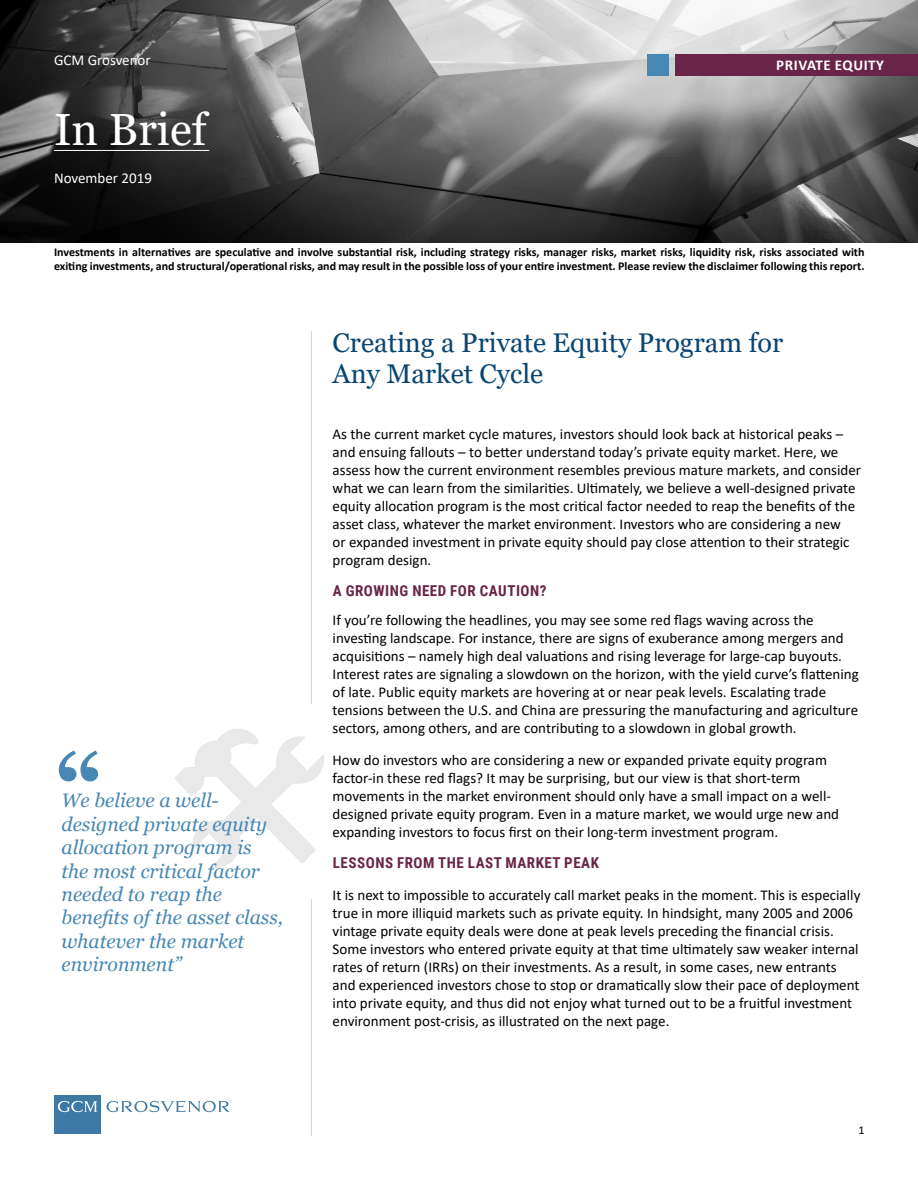
<style>
.page{position:relative;width:918px;height:1188px;background:#fff}
.page>*{position:absolute;margin:0;border:0;box-sizing:border-box;transform-origin:0 0}
.t1{font:700 90px "Georgia";color:#4787b3}
.t2{font:45px "Georgia";color:#fff}
.t3{font:27px/31.5px "Georgia";color:#0a4671}
.t4{font:italic 19.5px/23.4px "Georgia";color:#4787b3}
.t5{font:15px/18px "Calibri";color:#000}
.t6{font:700 15px "Roboto Condensed";letter-spacing:.035em;color:#692547}
.t7{font:15px "Calibri";color:#fff}
.t8{font:700 15px "Calibri";letter-spacing:.04em;color:#fff}
.t9{font:700 12px/14.4px "Calibri";color:#000}
.t10{font:12px "Calibri";color:#000}
</style>
<div class="page">
<img style="left:0;top:0;width:918px;height:243px">
<hr style="left:54px;top:150px;width:155px;height:1px;background:#fff">
<div style="left:675px;top:54px;width:243px;height:21px;background:#692547"></div>
<div style="left:647px;top:54px;width:21px;height:21px;background:#4787b3"></div>
<div style="left:54px;top:1096px;width:47px;height:38px;background:#3e78a4"></div>
<svg style="left:58px;top:1101px;width:39px;height:11px"></svg>
<svg style="left:107px;top:1101px;width:122px;height:11px"></svg>
<hr style="left:311px;top:331px;width:1px;height:805px;background:#d1d3d5">
<div style="left:259px;top:704px;width:67px;height:195px;background:#fff"></div>
<img style="left:175px;top:729px;width:149px;height:139px">
<p class="t7" style="left:54px;top:50px;width:98px">GCM Grosvenor</p>
<h2 class="t2" style="left:54px;top:102px;width:154px">In Brief</h2>
<p class="t7" style="left:54px;top:168px;width:99px">November 2019</p>
<p class="t8" style="left:776px;top:54px;width:109px">PRIVATE EQUITY</p>
<p class="t9" style="left:54px;top:245px;width:812px">Investments in alternatives are speculative and involve substantial risk, including strategy risks, manager risks, market risks, liquidity risk, risks associated with exiting investments, and structural/operational risks, and may result in the possible loss of your entire investment. Please review the disclaimer following this report.</p>
<h1 class="t1" style="left:56px;top:729px;width:48px">“</h1>
<h3 class="t4" style="left:62px;top:789px;width:223px">We believe a well&shy;designed private equity allocation program is the most critical factor needed to reap the benefits of the asset class, whatever the market environment”</h3>
<h3 class="t3" style="left:333px;top:327px;width:452px">Creating a Private Equity Program for<br>Any Market Cycle</h3>
<p class="t5" style="left:333px;top:425px;width:530px">As the current market cycle matures, investors should look back at historical peaks – and ensuing fallouts – to better understand today’s private equity market. Here, we assess how the current environment resembles previous mature markets, and consider what we can learn from the similarities. Ultimately, we believe a well-designed private equity allocation program is the most critical factor needed to reap the benefits of the asset class, whatever the market environment. Investors who are considering a new<br>or expanded investment in private equity should pay close attention to their strategic program design.</p>
<p class="t6" style="left:333px;top:581px;width:215px">A GROWING NEED FOR CAUTION?</p>
<p class="t5" style="left:333px;top:611px;width:528px">If you’re following the headlines, you may see some red flags waving across the investing landscape. For instance, there are signs of exuberance among mergers and acquisitions – namely high deal valuations and rising leverage for large-cap buyouts.<br>Interest rates are signaling a slowdown on the horizon, with the yield curve’s flattening of late. Public equity markets are hovering at or near peak levels. Escalating trade tensions between the U.S. and China are pressuring the manufacturing and agriculture sectors, among others, and are contributing to a slowdown in global growth.</p>
<p class="t5" style="left:333px;top:750px;width:508px">How do investors who are considering a new or expanded private equity program factor-in these red flags? It may be surprising, but our view is that short-term movements in the market environment should only have a small impact on a well&shy;designed private equity program. Even in a mature market, we would urge new and expanding investors to focus first on their long-term investment program.</p>
<p class="t6" style="left:333px;top:852px;width:268px">LESSONS FROM THE LAST MARKET PEAK</p>
<p class="t5" style="left:333px;top:885px;width:529px">It is next to impossible to accurately call market peaks in the moment. This is especially true in more illiquid markets such as private equity. In hindsight, many 2005 and 2006 vintage private equity deals were done at peak levels preceding the financial crisis.<br>Some investors who entered private equity at that time ultimately saw weaker internal rates of return (IRRs) on their investments. As a result, in some cases, new entrants and experienced investors chose to stop or dramatically slow their pace of deployment into private equity, and thus did not enjoy what turned out to be a fruitful investment environment post-crisis, as illustrated on the next page.</p>
<p class="t10" style="left:859px;top:1122px;width:8px">1</p>
</div>
